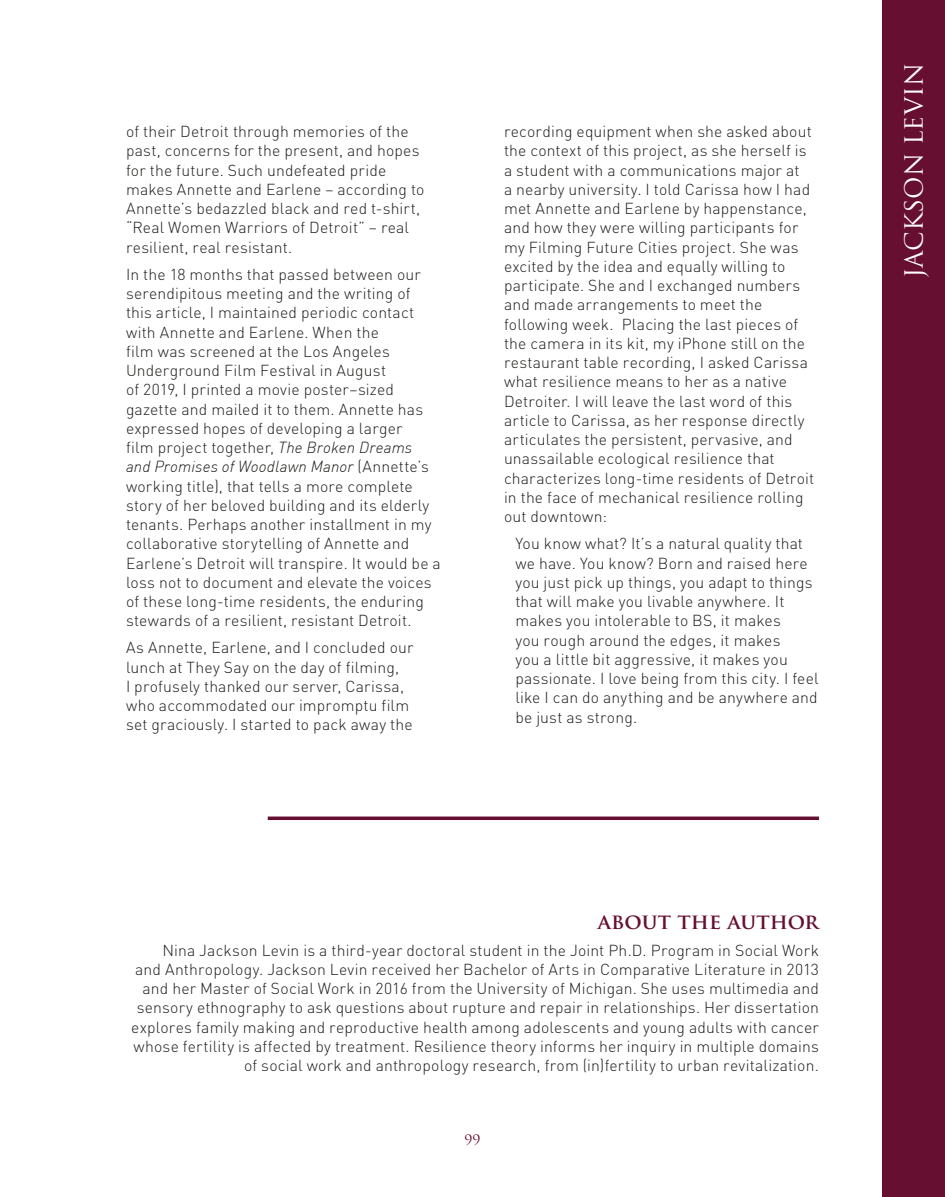
<style>
.page{position:relative;width:945px;height:1197px;background:#fff}
.page>*{position:absolute;margin:0;border:0;box-sizing:border-box;transform-origin:0 0}
.t1{font:24.5px "Trajan Pro";color:#fff}
.t2{font:700 21px "Trajan Pro";color:#670f30}
.Body_Text{font:300 15.75px/19.2px "DIN";letter-spacing:.01em;color:#1d1d1b}
.About_the_author_bod{font:300 15.75px/19.2px "DIN";letter-spacing:.01em;color:#1d1d1b;text-align:right}
.t3{font:14px "Trajan Pro";color:#670f30}
.s1{font-style:italic}
</style>
<div class="page">
<div style="left:882px;top:0;width:63px;height:1197px;background:#670f30"></div>
<hr style="left:268px;top:817px;width:551px;height:3px;background:#670f30">
<p class="Body_Text" style="left:126px;top:122px;width:300px">of their Detroit through memories of the past, concerns for the present, and hopes for the future. Such undefeated pride makes Annette and Earlene – according to Annette’s bedazzled black and red t-shirt, “Real Women Warriors of Detroit” – real resilient, real resistant.</p>
<p class="Body_Text" style="left:126px;top:264px;width:316px">In the 18 months that passed between our serendipitous meeting and the writing of<br>this article, I maintained periodic contact with Annette and Earlene. When the<br>film was screened at the Los Angeles Underground Film Festival in August<br>of 2019, I printed a movie poster–sized gazette and mailed it to them. Annette has expressed hopes of developing a larger<br>film project together, <span class="s1">The Broken Dreams<br>and Promises of Woodlawn Manor</span> (Annette’s working title), that tells a more complete story of her beloved building and its elderly tenants. Perhaps another installment in my collaborative storytelling of Annette and Earlene’s Detroit will transpire. It would be a loss not to document and elevate the voices of these long-time residents, the enduring stewards of a resilient, resistant Detroit.</p>
<p class="Body_Text" style="left:126px;top:638px;width:289px">As Annette, Earlene, and I concluded our lunch at They Say on the day of filming,<br>I profusely thanked our server, Carissa, who accommodated our impromptu film set graciously. I started to pack away the</p>
<p class="Body_Text" style="left:504px;top:122px;width:312px">recording equipment when she asked about the context of this project, as she herself is a student with a communications major at<br>a nearby university. I told Carissa how I had met Annette and Earlene by happenstance, and how they were willing participants for my Filming Future Cities project. She was excited by the idea and equally willing to participate. She and I exchanged numbers and made arrangements to meet the following week. Placing the last pieces of the camera in its kit, my iPhone still on the restaurant table recording, I asked Carissa what resilience means to her as a native Detroiter. I will leave the last word of this article to Carissa, as her response directly articulates the persistent, pervasive, and unassailable ecological resilience that characterizes long-time residents of Detroit in the face of mechanical resilience rolling out downtown:</p>
<p class="Body_Text" style="left:515px;top:534px;width:305px">You know what? It’s a natural quality that we have. You know? Born and raised here you just pick up things, you adapt to things that will make you livable anywhere. It makes you intolerable to BS, it makes<br>you rough around the edges, it makes<br>you a little bit aggressive, it makes you passionate. I love being from this city. I feel like I can do anything and be anywhere and be just as strong.</p>
<p class="t2" style="left:598px;top:908px;width:223px">ABOUT THE AUTHOR</p>
<p class="About_the_author_bod" style="left:131px;top:940px;width:689px">Nina Jackson Levin is a third-year doctoral student in the Joint Ph.D. Program in Social Work<br>and Anthropology. Jackson Levin received her Bachelor of Arts in Comparative Literature in 2013 and her Master of Social Work in 2016 from the University of Michigan. She uses multimedia and sensory ethnography to ask questions about rupture and repair in relationships. Her dissertation explores family making and reproductive health among adolescents and young adults with cancer whose fertility is affected by treatment. Resilience theory informs her inquiry in multiple domains of social work and anthropology research, from (in)fertility to urban revitalization.</p>
<p class="t3" style="left:465px;top:1131px;width:17px">99</p>
<h1 class="t1" style="left:898px;top:278px;width:217px;rotate:-90deg">JACKSON LEVIN</h1>
</div>
